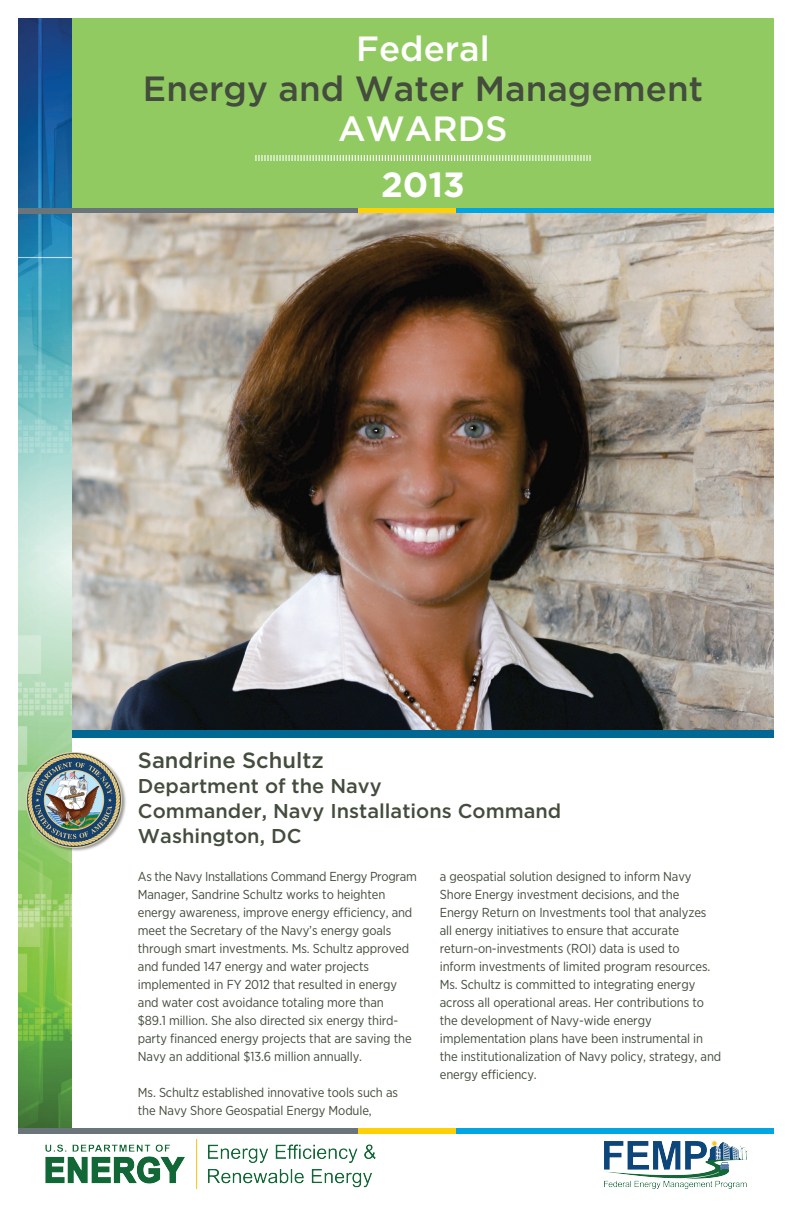
<style>
.page{position:relative;width:792px;height:1224px;background:#fff}
.page>*{position:absolute;margin:0;border:0;box-sizing:border-box;transform-origin:0 0}
.t1{font:500 35px "Gotham";color:#434c3d}
.t2{font:500 35px "Gotham";color:#fff}
.t3{font:700 35px "Gotham";color:#fff}
.t4{font:500 22px "Gotham";color:#434c3d}
.t5{font:500 20px "Gotham";color:#434c3d}
.t6{font:13px/18px "Gotham Narrow";letter-spacing:-.01em;color:#434c3d}
</style>
<div class="page">
<img style="left:18px;top:18px;width:54px;height:1111px">
<div style="left:72px;top:18px;width:702px;height:195px;background:#92ca62"></div>
<div style="left:18px;top:1129px;width:573px;height:5px;background:#6a747b"></div>
<div style="left:358px;top:1129px;width:139px;height:5px;background:#fed105"></div>
<div style="left:457px;top:1129px;width:317px;height:5px;background:#00a5e3"></div>
<svg style="left:255px;top:155px;width:336px;height:6px"></svg>
<img style="left:605px;top:1140px;width:143px;height:48px">
<img style="left:45px;top:1139px;width:331px;height:49px">
<div style="left:18px;top:208px;width:573px;height:5px;background:#6a747b"></div>
<div style="left:358px;top:208px;width:139px;height:5px;background:#fed105"></div>
<div style="left:457px;top:208px;width:317px;height:5px;background:#00a5e3"></div>
<img style="left:72px;top:213px;width:702px;height:517px">
<div style="left:72px;top:730px;width:702px;height:8px;background:#006893"></div>
<div style="left:26px;top:752px;width:101px;height:100px;background:#231f20;opacity:.45"></div>
<img style="left:26px;top:752px;width:95px;height:95px">
<h1 class="t2" style="left:356px;top:26px;width:135px">Federal</h1>
<h1 class="t1" style="left:143px;top:66px;width:562px">Energy and Water Management</h1>
<h1 class="t2" style="left:338px;top:106px;width:171px">AWARDS</h1>
<h1 class="t3" style="left:381px;top:162px;width:85px">2013</h1>
<p class="t4" style="left:138px;top:745px;width:187px">Sandrine Schultz</p>
<p class="t5" style="left:138px;top:772px;width:245px">Department of the Navy</p>
<p class="t5" style="left:138px;top:797px;width:425px">Commander, Navy Installations Command</p>
<p class="t5" style="left:138px;top:822px;width:165px">Washington, DC</p>
<p class="t6" style="left:138px;top:867px;width:280px">As the Navy Installations Command Energy Program Manager, Sandrine Schultz works to heighten energy awareness, improve energy efficiency, and meet the Secretary of the Navy’s energy goals through smart investments. Ms. Schultz approved and funded 147 energy and water projects implemented in FY 2012 that resulted in energy and water cost avoidance totaling more than<br>$89.1 million. She also directed six energy third&shy;party financed energy projects that are saving the Navy an additional $13.6 million annually.</p>
<p class="t6" style="left:138px;top:1083px;width:262px">Ms. Schultz established innovative tools such as the Navy Shore Geospatial Energy Module,</p>
<p class="t6" style="left:440px;top:867px;width:283px">a geospatial solution designed to inform Navy Shore Energy investment decisions, and the Energy Return on Investments tool that analyzes all energy initiatives to ensure that accurate return-on-investments (ROI) data is used to<br>inform investments of limited program resources.<br>Ms. Schultz is committed to integrating energy across all operational areas. Her contributions to the development of Navy-wide energy implementation plans have been instrumental in the institutionalization of Navy policy, strategy, and energy efficiency.</p>
</div>
